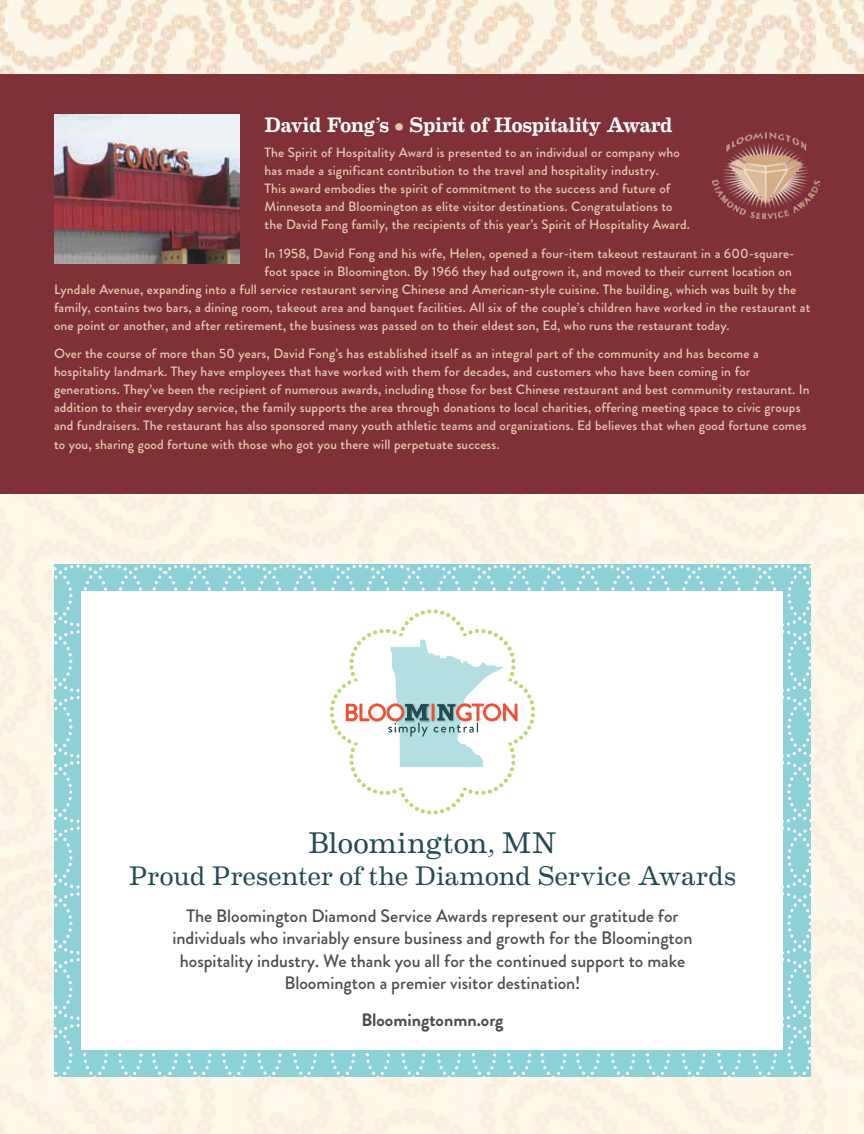
<style>
.page{position:relative;width:864px;height:1134px;background:#fff}
.page>*{position:absolute;margin:0;border:0;box-sizing:border-box;transform-origin:0 0}
.t1{font:30px "Eames Century Modern";letter-spacing:-.005em;color:#224b53}
.t2{font:27px "Eames Century Modern";color:#224b53}
.t3{font:500 21px "Eames Century Modern";letter-spacing:-.01em;color:#fff}
.t4{font:500 18px/22.5px "Brandon Grotesque";color:#4d4d4f;text-align:center}
.t5{font:700 18px "Brandon Grotesque";color:#4d4d4f}
.t6{font:500 13.5px/18px "Brandon Grotesque";letter-spacing:.01em;color:#e3c8ac}
.s1{color:#e3c8ac}
</style>
<div class="page">
<img style="left:0;top:0;width:864px;height:75px">
<div style="left:0;top:75px;width:864px;height:419px;background:#803138"></div>
<img style="left:54px;top:115px;width:185px;height:149px">
<svg style="left:54px;top:564px;width:756px;height:513px"></svg>
<img style="left:713px;top:133px;width:107px;height:85px">
<h3 class="t3" style="left:265px;top:109px;width:409px">David Fong’s <span class="s1">•</span> Spirit of Hospitality Award</h3>
<p class="t6" style="left:265px;top:144px;width:427px">The Spirit of Hospitality Award is presented to an individual or company who has made a significant contribution to the travel and hospitality industry.<br>This award embodies the spirit of commitment to the success and future of Minnesota and Bloomington as elite visitor destinations. Congratulations to the David Fong family, the recipients of this year’s Spirit of Hospitality Award.</p>
<p class="t6" style="left:265px;top:244px;width:531px">In 1958, David Fong and his wife, Helen, opened a four-item takeout restaurant in a 600-square-</p>
<p class="t6" style="left:265px;top:262px;width:529px">foot space in Bloomington. By 1966 they had outgrown it, and moved to their current location on</p>
<p class="t6" style="left:54px;top:280px;width:744px">Lyndale Avenue, expanding into a full service restaurant serving Chinese and American-style cuisine. The building, which was built by the</p>
<p class="t6" style="left:54px;top:298px;width:758px">family, contains two bars, a dining room, takeout area and banquet facilities. All six of the couple’s children have worked in the restaurant at</p>
<p class="t6" style="left:54px;top:316px;width:677px">one point or another, and after retirement, the business was passed on to their eldest son, Ed, who runs the restaurant today.</p>
<p class="t6" style="left:54px;top:344px;width:757px">Over the course of more than 50 years, David Fong’s has established itself as an integral part of the community and has become a hospitality landmark. They have employees that have worked with them for decades, and customers who have been coming in for generations. They’ve been the recipient of numerous awards, including those for best Chinese restaurant and best community restaurant. In addition to their everyday service, the family supports the area through donations to local charities, offering meeting space to civic groups and fundraisers. The restaurant has also sponsored many youth athletic teams and organizations. Ed believes that when good fortune comes</p>
<p class="t6" style="left:54px;top:436px;width:447px">to you, sharing good fortune with those who got you there will perpetuate success.</p>
<h1 class="t1" style="left:308px;top:820px;width:250px">Bloomington, MN</h1>
<h2 class="t2" style="left:129px;top:856px;width:609px">Proud Presenter of the Diamond Service Awards</h2>
<p class="t4" style="left:172px;top:905px;width:522px">The Bloomington Diamond Service Awards represent our gratitude for individuals who invariably ensure business and growth for the Bloomington hospitality industry. We thank you all for the continued support to make Bloomington a premier visitor destination!</p>
<h3 class="t5" style="left:361px;top:1007px;width:144px">Bloomingtonmn.org</h3>
</div>
